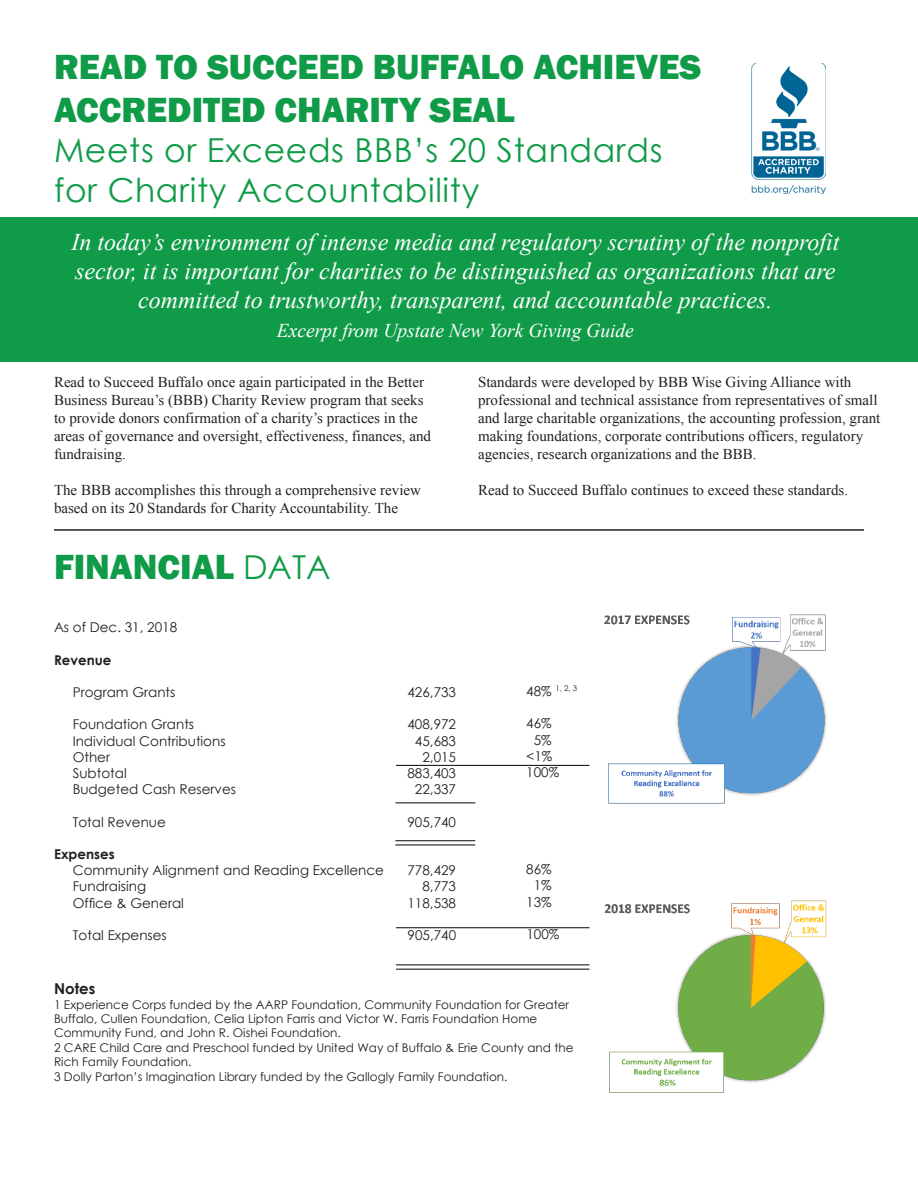
<style>
.page{position:relative;width:918px;height:1188px;background:#fff}
.page>*{position:absolute;margin:0;border:0;box-sizing:border-box;transform-origin:0 0}
.t1{font:800 36px "Franklin Gothic";color:#109b48}
.t2{font:33px "Century Gothic";letter-spacing:.02em;color:#109b48}
.t3{font:italic 24px/28.8px "Times New Roman";color:#fff;text-align:center}
.t4{font:italic 19.5px "Times New Roman";color:#fff}
.t5{font:15px/18px "Times New Roman";color:#231f20}
.t6{font:700 15px "Century Gothic";color:#231f20}
.t7{font:13.5px/16.2px "Century Gothic";color:#231f20;text-align:center}
.t8{font:700 13.5px "Century Gothic";color:#231f20}
.t9{font:12px/14.4px "Century Gothic";color:#231f20}
.t10{font:7.8px "Century Gothic";color:#231f20}
.s1{font-family:"Century Gothic";font-weight:400;font-size:33px}
.s2{font-size:13.5px}
</style>
<div class="page">
<div style="left:0;top:217px;width:918px;height:145px;background:#109b48"></div>
<hr style="left:54px;top:529px;width:810px;height:2px;background:#231f20">
<hr style="left:396px;top:765px;width:194px;height:1px;background:#040503">
<hr style="left:395px;top:802px;width:80px;height:1px;background:#040503">
<hr style="left:395px;top:845px;width:80px;height:1px;background:#040503">
<hr style="left:395px;top:840px;width:80px;height:1px;background:#040503">
<hr style="left:396px;top:927px;width:194px;height:1px;background:#040503">
<hr style="left:396px;top:969px;width:194px;height:1px;background:#040503">
<hr style="left:396px;top:964px;width:194px;height:1px;background:#040503">
<img style="left:604px;top:614px;width:223px;height:190px">
<img style="left:604px;top:900px;width:223px;height:193px">
<img style="left:752px;top:63px;width:73px;height:130px">
<p class="t1" style="left:54px;top:44px;width:648px">READ TO SUCCEED BUFFALO ACHIEVES</p>
<p class="t1" style="left:54px;top:87px;width:462px">ACCREDITED CHARITY SEAL</p>
<p class="t2" style="left:54px;top:127px;width:610px">Meets or Exceeds BBB’s 20 Standards</p>
<p class="t2" style="left:54px;top:167px;width:427px">for Charity Accountability</p>
<p class="t3" style="left:71px;top:227px;width:770px">In today’s environment of intense media and regulatory scrutiny of the nonprofit sector, it is important for charities to be distinguished as organizations that are committed to trustworthy, transparent, and accountable practices.</p>
<p class="t4" style="left:277px;top:317px;width:359px">Excerpt from Upstate New York Giving Guide</p>
<p class="t5" style="left:54px;top:373px;width:379px">Read to Succeed Buffalo once again participated in the Better Business Bureau’s (BBB) Charity Review program that seeks to provide donors confirmation of a charity’s practices in the areas of governance and oversight, effectiveness, finances, and fundraising.</p>
<p class="t5" style="left:54px;top:481px;width:369px">The BBB accomplishes this through a comprehensive review based on its 20 Standards for Charity Accountability. The</p>
<p class="t5" style="left:478px;top:373px;width:404px">Standards were developed by BBB Wise Giving Alliance with professional and technical assistance from representatives of small and large charitable organizations, the accounting profession, grant making foundations, corporate contributions officers, regulatory agencies, research organizations and the BBB.</p>
<p class="t5" style="left:478px;top:481px;width:372px">Read to Succeed Buffalo continues to exceed these standards.</p>
<p class="t1" style="left:54px;top:544px;width:276px">FINANCIAL <span class="s1">Data</span></p>
<p class="t7" style="left:54px;top:619px;width:125px">As of Dec. 31, 2018</p>
<p class="t8" style="left:54px;top:649px;width:59px">Revenue</p>
<p class="t7" style="left:73px;top:684px;width:104px">Program Grants</p>
<p class="t7" style="left:73px;top:716px;width:154px;text-align:left">Foundation Grants<br>Individual Contributions</p>
<p class="t7" style="left:73px;top:749px;width:39px">Other</p>
<p class="t7" style="left:73px;top:765px;width:56px">Subtotal</p>
<p class="t7" style="left:73px;top:781px;width:165px">Budgeted Cash Reserves</p>
<p class="t7" style="left:73px;top:813px;width:95px">Total Revenue</p>
<p class="t8" style="left:54px;top:844px;width:62px">Expenses</p>
<p class="t7" style="left:73px;top:862px;width:313px;text-align:left">Community Alignment and Reading Excellence<br>Fundraising<br>Office &amp; General</p>
<p class="t7" style="left:73px;top:927px;width:96px">Total Expenses</p>
<p class="t7" style="left:407px;top:684px;width:50px">426,733</p>
<p class="t7" style="left:407px;top:716px;width:50px">408,972<br>45,683</p>
<p class="t7" style="left:422px;top:749px;width:35px">2,015</p>
<p class="t7" style="left:407px;top:765px;width:50px">883,403</p>
<p class="t7" style="left:415px;top:781px;width:43px">22,337</p>
<p class="t7" style="left:407px;top:813px;width:50px">905,740</p>
<p class="t7" style="left:407px;top:862px;width:50px;text-align:right">778,429<br>8,773<br>118,538</p>
<p class="t7" style="left:408px;top:927px;width:50px">905,740</p>
<p class="t10" style="left:526px;top:683px;width:52px"><span class="s2">48%</span> 1, 2, 3</p>
<p class="t7" style="left:526px;top:715px;width:27px">46%<br>5%</p>
<p class="t7" style="left:526px;top:748px;width:28px">&lt;1%</p>
<p class="t7" style="left:526px;top:764px;width:34px">100%</p>
<p class="t7" style="left:526px;top:861px;width:27px">86%<br>1%<br>13%</p>
<p class="t7" style="left:526px;top:926px;width:34px">100%</p>
<p class="t6" style="left:54px;top:977px;width:43px">Notes</p>
<p class="t9" style="left:54px;top:997px;width:517px">1 Experience Corps funded by the AARP Foundation, Community Foundation for Greater<br>Buffalo, Cullen Foundation, Celia Lipton Farris and Victor W. Farris Foundation Home<br>Community Fund, and John R. Oishei Foundation.</p>
<p class="t9" style="left:54px;top:1040px;width:521px">2 CARE Child Care and Preschool funded by United Way of Buffalo &amp; Erie County and the</p>
<p class="t9" style="left:54px;top:1055px;width:139px">Rich Family Foundation.</p>
<p class="t9" style="left:54px;top:1069px;width:455px">3 Dolly Parton’s Imagination Library funded by the Gallogly Family Foundation.</p>
</div>
